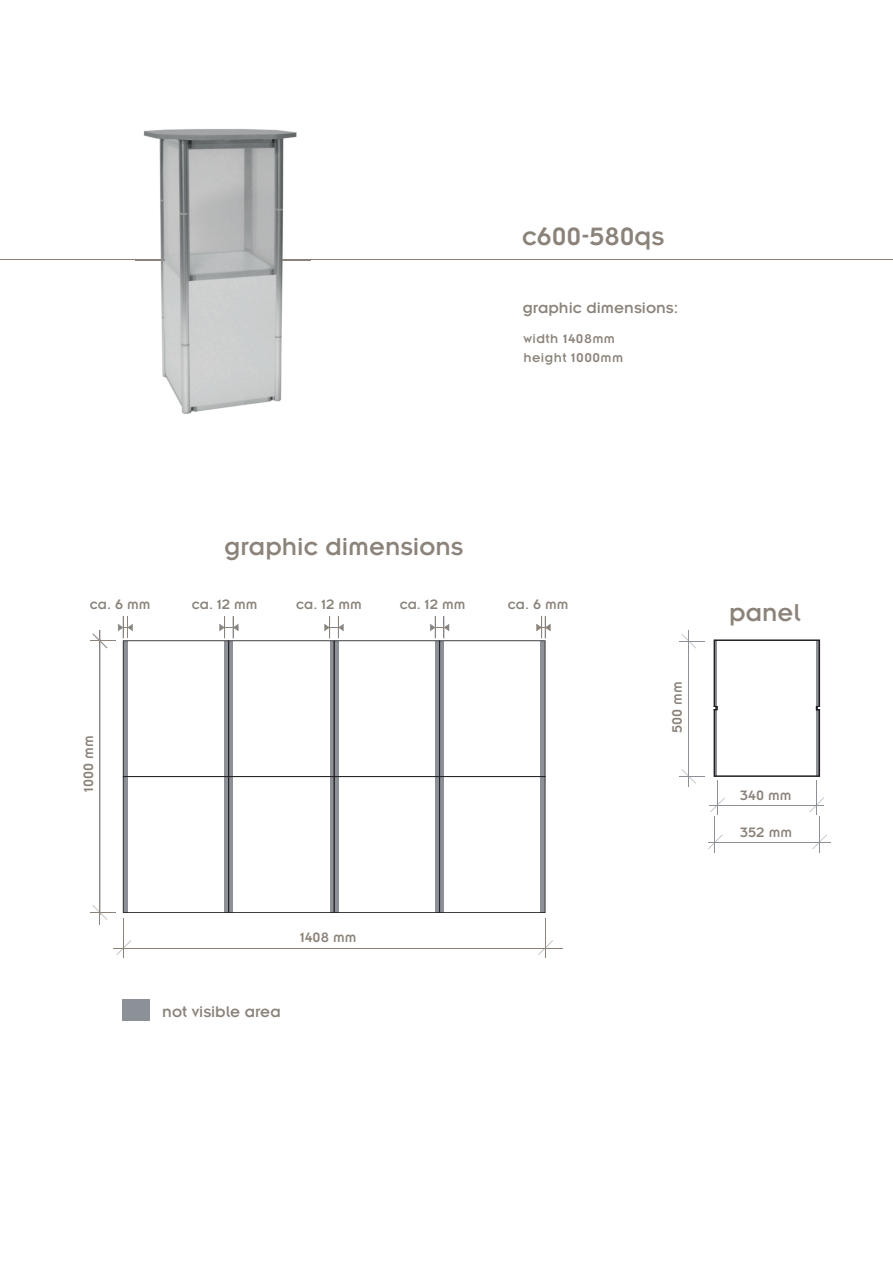
<style>
.page{position:relative;width:893px;height:1263px;background:#fff}
.page>*{position:absolute;margin:0;border:0;box-sizing:border-box;transform-origin:0 0}
.t1{font:27.6px "Insignia";color:#8b837a}
.t2{font:26.85px "Insignia";color:#8b837a}
.t3{font:16.95px "Insignia";color:#8b837a}
.t4{font:16.65px "Insignia";color:#8b837a}
.t5{font:15px "Insignia";color:#8b837a}
.t6{font:13.95px/19.4px "Insignia";letter-spacing:.03em;color:#8b837a}
</style>
<div class="page">
<hr style="left:283px;top:259px;width:610px;height:1px;background:#8b837a">
<hr style="left:0;top:259px;width:170px;height:1px;background:#8b837a">
<div style="left:122px;top:999px;width:28px;height:21px;background:#8c9097"></div>
<hr style="left:100px;top:630px;width:1px;height:294px;background:#8b837a">
<hr style="left:545px;top:919px;width:1px;height:39px;background:#8b837a">
<hr style="left:123px;top:919px;width:1px;height:39px;background:#8b837a">
<svg style="left:117px;top:940px;width:14px;height:15px"></svg>
<svg style="left:538px;top:940px;width:15px;height:15px"></svg>
<hr style="left:114px;top:948px;width:449px;height:1px;background:#8b837a">
<svg style="left:90px;top:616px;width:460px;height:304px"></svg>
<hr style="left:688px;top:631px;width:1px;height:156px;background:#8c9097">
<hr style="left:816px;top:780px;width:1px;height:35px;background:#8c9097">
<hr style="left:717px;top:780px;width:1px;height:35px;background:#8c9097">
<svg style="left:710px;top:797px;width:15px;height:15px"></svg>
<svg style="left:809px;top:797px;width:15px;height:15px"></svg>
<hr style="left:709px;top:805px;width:115px;height:1px;background:#8c9097">
<hr style="left:819px;top:816px;width:1px;height:36px;background:#8c9097">
<hr style="left:714px;top:816px;width:1px;height:36px;background:#8c9097">
<svg style="left:708px;top:835px;width:15px;height:14px"></svg>
<svg style="left:812px;top:835px;width:15px;height:14px"></svg>
<hr style="left:708px;top:842px;width:123px;height:1px;background:#8c9097">
<svg style="left:679px;top:769px;width:26px;height:14px"></svg>
<svg style="left:679px;top:634px;width:26px;height:14px"></svg>
<svg style="left:713px;top:639px;width:108px;height:138px"></svg>
<img style="left:135px;top:129px;width:175px;height:285px">
<svg style="left:283px;top:259px;width:27px;height:1px"></svg>
<img style="left:135px;top:259px;width:35px;height:1px">
<h1 class="t1" style="left:522px;top:228px;width:144px">c600-580qs</h1>
<p class="t4" style="left:523px;top:302px;width:157px">graphic dimensions:</p>
<p class="t6" style="left:523px;top:330px;width:101px">width 1408mm height 1000mm</p>
<h2 class="t2" style="left:225px;top:538px;width:240px">graphic dimensions</h2>
<p class="t5" style="left:90px;top:600px;width:62px">ca. 6 mm</p>
<p class="t5" style="left:508px;top:600px;width:62px">ca. 6 mm</p>
<p class="t5" style="left:192px;top:600px;width:67px">ca. 12 mm</p>
<p class="t5" style="left:296px;top:600px;width:67px">ca. 12 mm</p>
<p class="t5" style="left:400px;top:600px;width:67px">ca. 12 mm</p>
<h2 class="t2" style="left:729px;top:604px;width:73px">panel</h2>
<p class="t5" style="left:84px;top:792px;width:58px;rotate:-90deg">1000 mm</p>
<p class="t5" style="left:300px;top:932px;width:58px">1408 mm</p>
<p class="t3" style="left:162px;top:1006px;width:120px">not visible area</p>
<p class="t5" style="left:672px;top:733px;width:53px;rotate:-90deg">500 mm</p>
<p class="t5" style="left:740px;top:791px;width:53px">340 mm</p>
<p class="t5" style="left:740px;top:828px;width:53px">352 mm</p>
</div>
